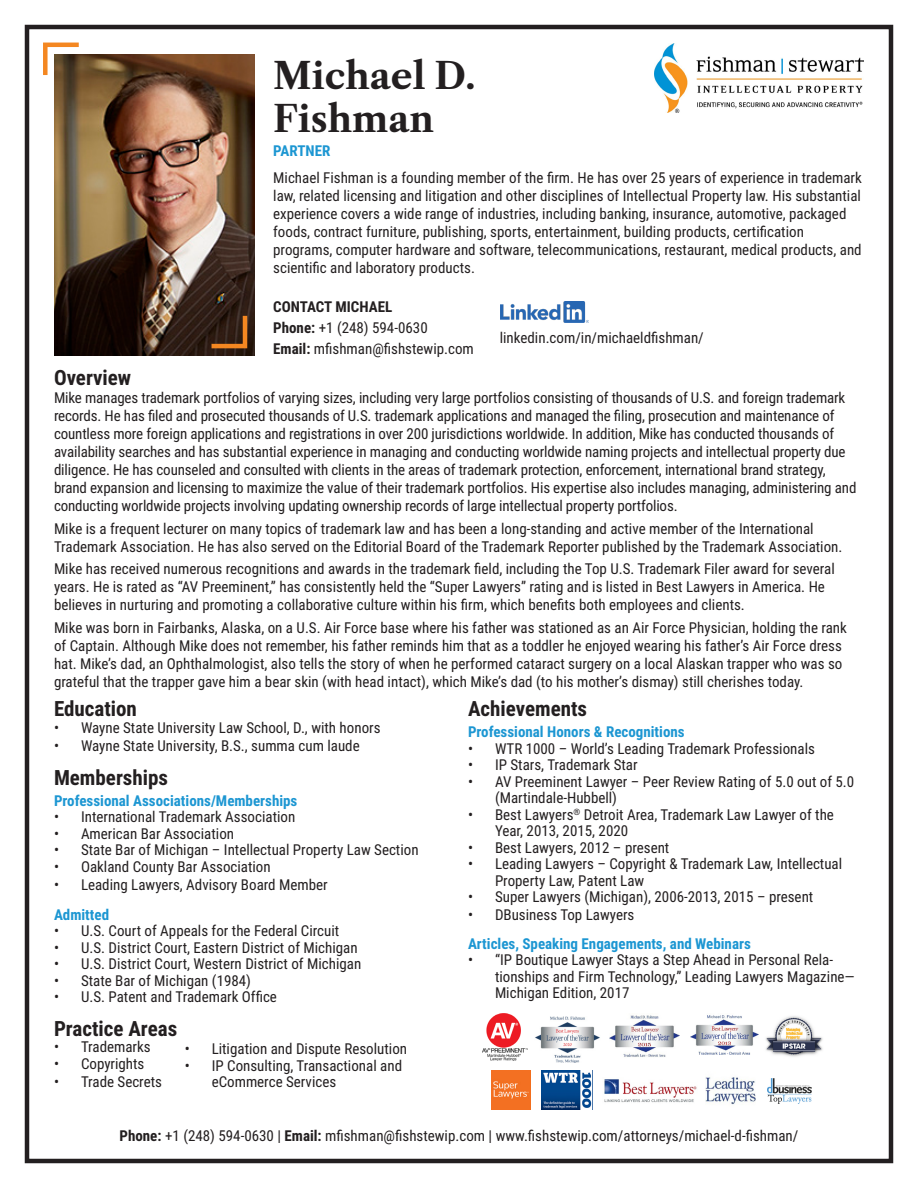
<style>
.page{position:relative;width:918px;height:1188px;background:#fff}
.page>*{position:absolute;margin:0;border:0;box-sizing:border-box;transform-origin:0 0}
.Body_text{font:700 36px "Libre Caslon Text";color:#231f20}
.Overview_Header_Styl{font:700 21px "Roboto Condensed";color:#231f20}
.Body_text-2{font:15px/18px "Roboto Condensed";color:#231f20}
.Body_text-3{font:700 15px "Roboto Condensed";color:#1c96d2}
.Body_text-4{font:700 15px "Roboto Condensed";color:#231f20}
.s1{font-weight:700}
</style>
<div class="page">
<div style="left:25px;top:25px;width:868px;height:1138px;border:4px solid #231f20"></div>
<img style="left:654px;top:43px;width:210px;height:70px">
<img style="left:500px;top:301px;width:89px;height:22px">
<img style="left:54px;top:54px;width:201px;height:302px">
<svg style="left:207px;top:311px;width:43px;height:40px;background:#4f2f17"></svg>
<svg style="left:43px;top:42px;width:40px;height:38px"></svg>
<img style="left:483px;top:1014px;width:44px;height:46px">
<img style="left:609px;top:1015px;width:71px;height:42px">
<img style="left:766px;top:1016px;width:57px;height:41px">
<img style="left:535px;top:1016px;width:65px;height:46px">
<img style="left:690px;top:1015px;width:68px;height:40px">
<img style="left:541px;top:1070px;width:52px;height:39px">
<img style="left:604px;top:1079px;width:93px;height:24px">
<img style="left:768px;top:1079px;width:44px;height:25px">
<img style="left:492px;top:1070px;width:39px;height:39px">
<img style="left:705px;top:1077px;width:51px;height:28px">
<p class="Body_text" style="left:273px;top:54px;width:204px">Michael D.</p>
<p class="Body_text" style="left:273px;top:97px;width:162px">Fishman</p>
<p class="Body_text-3" style="left:273px;top:140px;width:59px">PARTNER</p>
<p class="Body_text-2" style="left:273px;top:168px;width:590px">Michael Fishman is a founding member of the firm. He has over 25 years of experience in trademark law, related licensing and litigation and other disciplines of Intellectual Property law. His substantial experience covers a wide range of industries, including banking, insurance, automotive, packaged foods, contract furniture, publishing, sports, entertainment, building products, certification programs, computer hardware and software, telecommunications, restaurant, medical products, and scientific and laboratory products.</p>
<p class="Body_text-4" style="left:273px;top:297px;width:120px">CONTACT MICHAEL</p>
<p class="Body_text-2" style="left:273px;top:318px;width:156px"><span class="s1">Phone:</span> +1 (248) 594-0630</p>
<p class="Body_text-2" style="left:273px;top:339px;width:202px"><span class="s1">Email:</span> mfishman@fishstewip.com</p>
<p class="Body_text-2" style="left:500px;top:328px;width:206px">linkedin.com/in/michaeldfishman/</p>
<p class="Overview_Header_Styl" style="left:54px;top:363px;width:79px">Overview</p>
<p class="Body_text-2" style="left:54px;top:388px;width:804px">Mike manages trademark portfolios of varying sizes, including very large portfolios consisting of thousands of U.S. and foreign trademark records. He has filed and prosecuted thousands of U.S. trademark applications and managed the filing, prosecution and maintenance of countless more foreign applications and registrations in over 200 jurisdictions worldwide. In addition, Mike has conducted thousands of availability searches and has substantial experience in managing and conducting worldwide naming projects and intellectual property due diligence. He has counseled and consulted with clients in the areas of trademark protection, enforcement, international brand strategy, brand expansion and licensing to maximize the value of their trademark portfolios. His expertise also includes managing, administering and conducting worldwide projects involving updating ownership records of large intellectual property portfolios.</p>
<p class="Body_text-2" style="left:54px;top:519px;width:790px">Mike is a frequent lecturer on many topics of trademark law and has been a long-standing and active member of the International<br>Trademark Association. He has also served on the Editorial Board of the Trademark Reporter published by the Trademark Association.</p>
<p class="Body_text-2" style="left:54px;top:559px;width:782px">Mike has received numerous recognitions and awards in the trademark field, including the Top U.S. Trademark Filer award for several years. He is rated as “AV Preeminent,” has consistently held the “Super Lawyers” rating and is listed in Best Lawyers in America. He believes in nurturing and promoting a collaborative culture within his firm, which benefits both employees and clients.</p>
<p class="Body_text-2" style="left:54px;top:618px;width:794px">Mike was born in Fairbanks, Alaska, on a U.S. Air Force base where his father was stationed as an Air Force Physician, holding the rank of Captain. Although Mike does not remember, his father reminds him that as a toddler he enjoyed wearing his father’s Air Force dress hat. Mike’s dad, an Ophthalmologist, also tells the story of when he performed cataract surgery on a local Alaskan trapper who was so grateful that the trapper gave him a bear skin (with head intact), which Mike’s dad (to his mother’s dismay) still cherishes today.</p>
<p class="Overview_Header_Styl" style="left:54px;top:694px;width:84px">Education</p>
<p class="Body_text-2" style="left:54px;top:718px;width:328px">• Wayne State University Law School, D., with honors</p>
<p class="Body_text-2" style="left:54px;top:736px;width:307px">• Wayne State University, B.S., summa cum laude</p>
<p class="Overview_Header_Styl" style="left:54px;top:763px;width:116px">Memberships</p>
<p class="Body_text-3" style="left:54px;top:790px;width:245px">Professional Associations/Memberships</p>
<p class="Body_text-2" style="left:54px;top:807px;width:243px">• International Trademark Association</p>
<p class="Body_text-2" style="left:54px;top:824px;width:182px">• American Bar Association</p>
<p class="Body_text-2" style="left:54px;top:840px;width:366px">• State Bar of Michigan – Intellectual Property Law Section</p>
<p class="Body_text-2" style="left:54px;top:857px;width:218px">• Oakland County Bar Association</p>
<p class="Body_text-2" style="left:54px;top:875px;width:275px">• Leading Lawyers, Advisory Board Member</p>
<p class="Body_text-3" style="left:54px;top:904px;width:57px">Admitted</p>
<p class="Body_text-2" style="left:54px;top:921px;width:287px">• U.S. Court of Appeals for the Federal Circuit</p>
<p class="Body_text-2" style="left:54px;top:938px;width:305px">• U.S. District Court, Eastern District of Michigan</p>
<p class="Body_text-2" style="left:54px;top:954px;width:309px">• U.S. District Court, Western District of Michigan</p>
<p class="Body_text-2" style="left:54px;top:971px;width:199px">• State Bar of Michigan (1984)</p>
<p class="Body_text-2" style="left:54px;top:987px;width:225px">• U.S. Patent and Trademark Office</p>
<p class="Overview_Header_Styl" style="left:54px;top:1014px;width:125px">Practice Areas</p>
<p class="Body_text-2" style="left:54px;top:1038px;width:98px">• Trademarks</p>
<p class="Body_text-2" style="left:54px;top:1054px;width:92px">• Copyrights</p>
<p class="Body_text-2" style="left:54px;top:1072px;width:110px">• Trade Secrets</p>
<p class="Body_text-2" style="left:185px;top:1039px;width:224px">• Litigation and Dispute Resolution</p>
<p class="Body_text-2" style="left:212px;top:1057px;width:192px;line-height:16.5px;text-indent:-27px">• IP Consulting, Transactional and eCommerce Services</p>
<p class="Overview_Header_Styl" style="left:468px;top:694px;width:121px">Achievements</p>
<p class="Body_text-3" style="left:468px;top:721px;width:218px">Professional Honors &amp; Recognitions</p>
<p class="Body_text-2" style="left:468px;top:739px;width:348px">• WTR 1000 – World’s Leading Trademark Professionals</p>
<p class="Body_text-2" style="left:468px;top:755px;width:171px">• IP Stars, Trademark Star</p>
<p class="Body_text-2" style="left:495px;top:772px;width:361px;line-height:16.5px;text-indent:-27px">• AV Preeminent Lawyer – Peer Review Rating of 5.0 out of 5.0 (Martindale-Hubbell)</p>
<p class="Body_text-2" style="left:495px;top:805px;width:340px;line-height:16.5px;text-indent:-27px">• Best Lawyers<sup>®</sup> Detroit Area, Trademark Law Lawyer of the<br>Year, 2013, 2015, 2020</p>
<p class="Body_text-2" style="left:468px;top:838px;width:203px">• Best Lawyers, 2012 – present</p>
<p class="Body_text-2" style="left:495px;top:855px;width:349px;line-height:16.5px;text-indent:-27px">• Leading Lawyers – Copyright &amp; Trademark Law, Intellectual<br>Property Law, Patent Law</p>
<p class="Body_text-2" style="left:468px;top:887px;width:347px">• Super Lawyers (Michigan), 2006-2013, 2015 – present</p>
<p class="Body_text-2" style="left:468px;top:905px;width:168px">• DBusiness Top Lawyers</p>
<p class="Body_text-3" style="left:468px;top:933px;width:284px">Articles, Speaking Engagements, and Webinars</p>
<p class="Body_text-2" style="left:495px;top:951px;width:361px;line-height:16.5px;text-indent:-27px">• “IP Boutique Lawyer Stays a Step Ahead in Personal Rela&shy;tionships and Firm Technology,” Leading Lawyers Magazine—<br>Michigan Edition, 2017</p>
<p class="Body_text-2" style="left:120px;top:1126px;width:680px"><span class="s1">Phone:</span> +1 (248) 594-0630 | <span class="s1">Email:</span> mfishman@fishstewip.com | www.fishstewip.com/attorneys/michael-d-fishman/</p>
</div>
